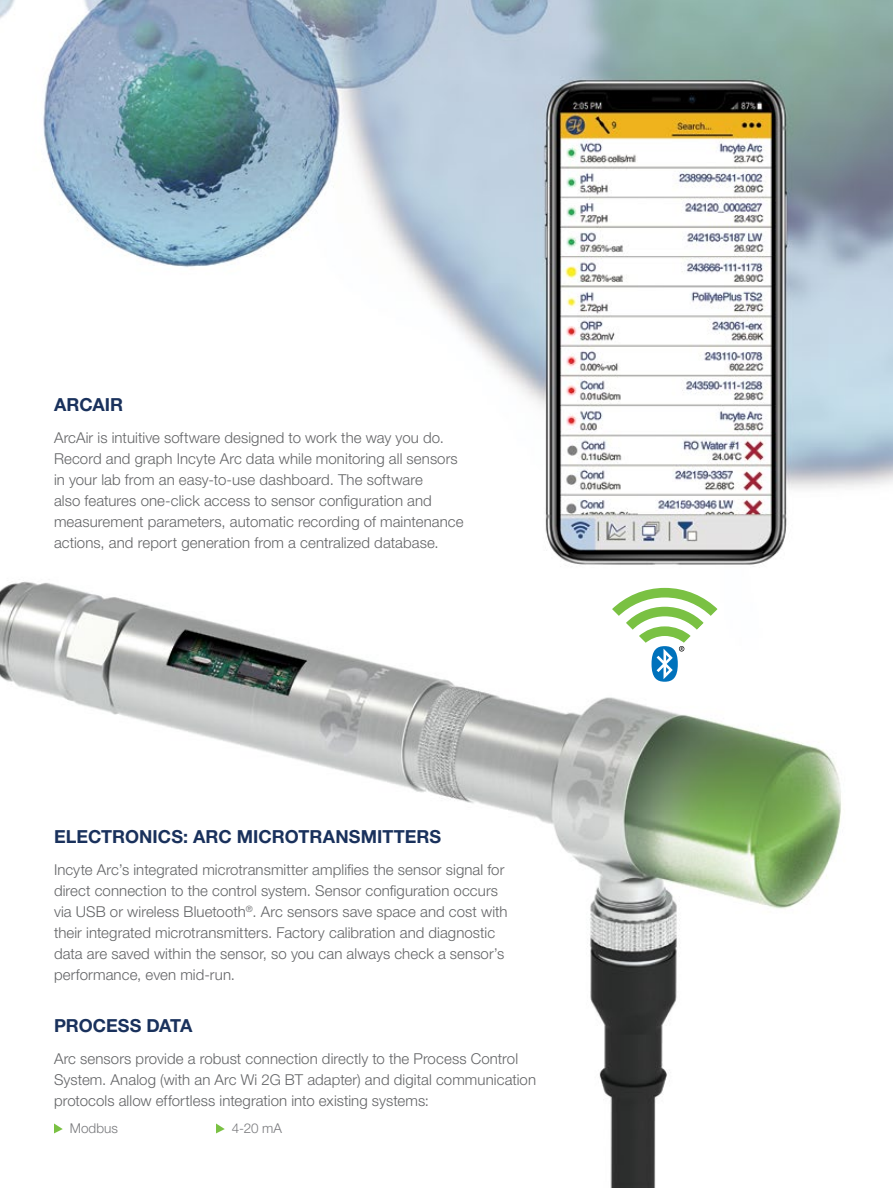
<style>
.page{position:relative;width:893px;height:1188px;background:#fff}
.page>*{position:absolute;margin:0;border:0;box-sizing:border-box;transform-origin:0 0}
.t1{font:700 18px "Helvetica Neue LT Pro";color:#19315c}
.t2{font:300 15px/21px "Helvetica Neue LT Pro";letter-spacing:.005em;color:#636466}
.t3{font:300 13.5px "Helvetica Neue LT Pro";color:#797a7d}
</style>
<div class="page">
<img style="left:0;top:0;width:893px;height:1188px">
<svg style="left:54px;top:1123px;width:9px;height:10px"></svg>
<svg style="left:216px;top:1123px;width:9px;height:10px"></svg>
<svg style="left:606px;top:583px;width:117px;height:99px"></svg>
<p class="t1" style="left:54px;top:394px;width:71px">ARCAIR</p>
<p class="t2" style="left:54px;top:427px;width:411px">ArcAir is intuitive software designed to work the way you do.<br>Record and graph Incyte Arc data while monitoring all sensors in your lab from an easy-to-use dashboard. The software<br>also features one-click access to sensor configuration and measurement parameters, automatic recording of maintenance actions, and report generation from a centralized database.</p>
<p class="t1" style="left:54px;top:825px;width:389px">ELECTRONICS: ARC MICROTRANSMITTERS</p>
<p class="t2" style="left:54px;top:859px;width:455px">Incyte Arc’s integrated microtransmitter amplifies the sensor signal for direct connection to the control system. Sensor configuration occurs via USB or wireless Bluetooth<sup>®</sup>. Arc sensors save space and cost with their integrated microtransmitters. Factory calibration and diagnostic data are saved within the sensor, so you can always check a sensor’s performance, even mid-run.</p>
<p class="t1" style="left:54px;top:1014px;width:140px">PROCESS DATA</p>
<p class="t2" style="left:54px;top:1048px;width:484px">Arc sensors provide a robust connection directly to the Process Control<br>System. Analog (with an Arc Wi 2G BT adapter) and digital communication protocols allow effortless integration into existing systems:</p>
<p class="t3" style="left:70px;top:1120px;width:50px">Modbus</p>
<p class="t3" style="left:232px;top:1120px;width:52px">4-20 mA</p>
</div>
